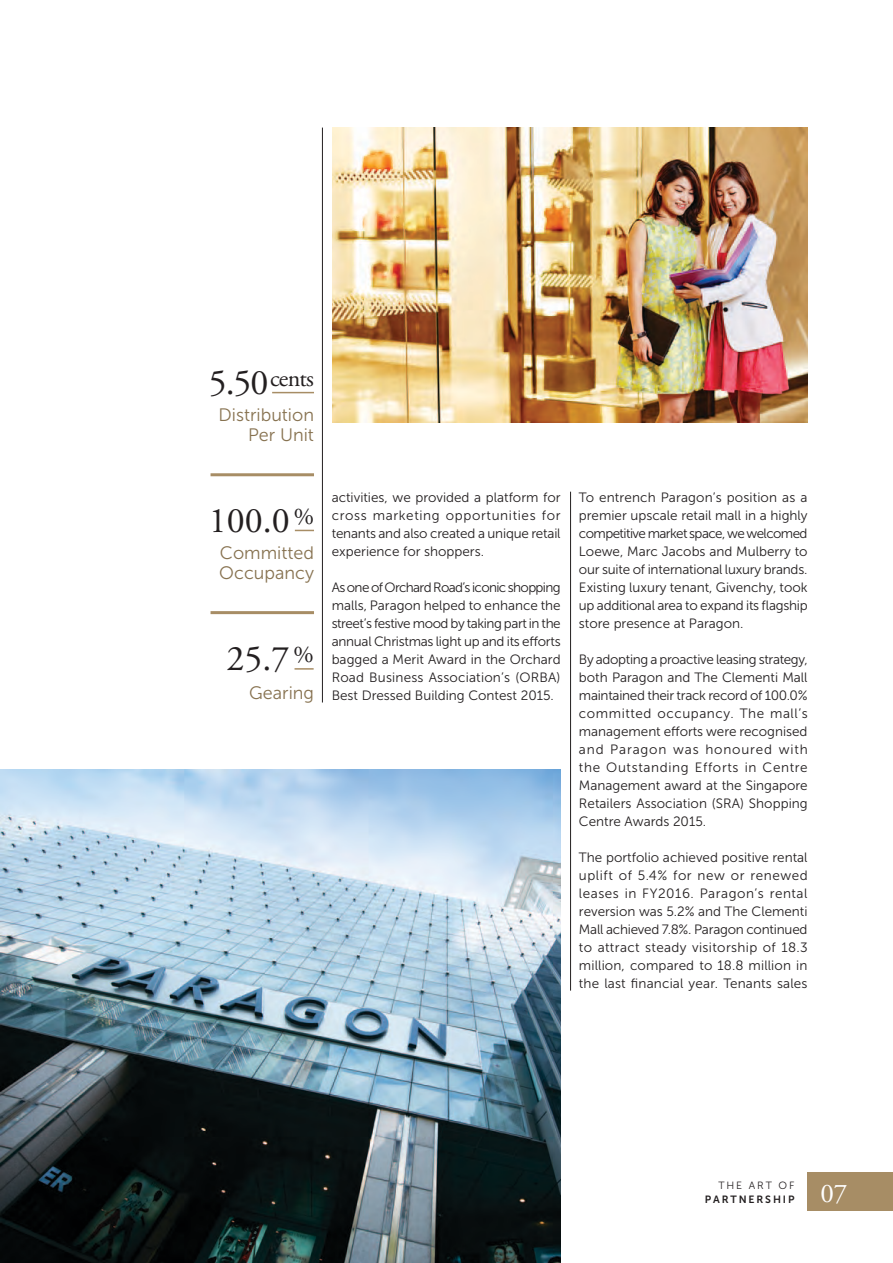
<style>
.page{position:relative;width:893px;height:1263px;background:#fff}
.page>*{position:absolute;margin:0;border:0;box-sizing:border-box;transform-origin:0 0}
.t1{font:36px "Adobe Garamond Pro";color:#231f20}
.t2{font:27px "Adobe Garamond Pro";color:#fff}
.t3{font:24px "Adobe Garamond Pro";letter-spacing:-.03em;color:#231f20}
.t4{font:18px/19.5px "Museo Sans 300";color:#877250}
.t5{font:13.5px/18px "Museo Sans 300";color:#231f20;text-align:justify}
.t6{font:10.5px "Museo Sans 700";letter-spacing:.18em;color:#231f20}
.t7{font:10.5px "Museo Sans 300";letter-spacing:.18em;color:#231f20}
.s1{font-size:36px}
</style>
<div class="page">
<hr style="left:322px;top:128px;width:1px;height:574px;background:#231f20">
<hr style="left:570px;top:492px;width:1px;height:498px;background:#231f20">
<hr style="left:211px;top:611px;width:103px;height:3px;background:#a78d65">
<hr style="left:211px;top:473px;width:103px;height:3px;background:#a78d65">
<svg style="left:295px;top:530px;width:19px;height:1px"></svg>
<hr style="left:294px;top:668px;width:20px;height:2px;background:#a78d65">
<hr style="left:272px;top:392px;width:42px;height:1px;background:#a78d65">
<img style="left:0;top:770px;width:561px;height:493px">
<img style="left:333px;top:128px;width:474px;height:294px">
<div style="left:808px;top:1172px;width:85px;height:39px;background:#a78d65"></div>
<h3 class="t3" style="left:209px;top:364px;width:107px"><span class="s1">5.50</span> cents</h3>
<h3 class="t4" style="left:219px;top:405px;width:97px;text-align:right">Distribution<br>Per U nit</h3>
<h1 class="t1" style="left:209px;top:499px;width:107px">100.0 <sup>%</sup></h1>
<h3 class="t4" style="left:219px;top:543px;width:96px">Committed<br>Occupancy</h3>
<h1 class="t1" style="left:226px;top:636px;width:89px">25.7 <sup>%</sup></h1>
<h3 class="t4" style="left:249px;top:683px;width:66px">Gearing</h3>
<p class="t5" style="left:332px;top:488px;width:230px">activities, we provided a platform for cross marketing opportunities for tenants and also created a unique retail experience for shoppers.</p>
<p class="t5" style="left:332px;top:578px;width:231px">As one of Orchard Road’s iconic shopping malls, Paragon helped to enhance the street’s festive mood by taking part in the annual Christmas light up and its efforts bagged a Merit Award in the Orchard Road Business Association’s (ORBA)<br>Best Dressed Building Contest 2015.</p>
<p class="t5" style="left:579px;top:488px;width:230px">To entrench Paragon’s position as a premier upscale retail mall in a highly competitive market space, we welcomed Loewe, Marc Jacobs and Mulberry to our suite of international luxury brands.<br>Existing luxury tenant, Givenchy, took up additional area to expand its flagship store presence at Paragon.</p>
<p class="t5" style="left:579px;top:650px;width:230px">By adopting a proactive leasing strategy, both Paragon and The Clementi Mall maintained their track record of 100.0% committed occupancy. The mall’s management efforts were recognised and Paragon was honoured with the Outstanding Efforts in Centre Management award at the Singapore Retailers Association (SRA) Shopping Centre Awards 2015.</p>
<p class="t5" style="left:579px;top:848px;width:230px">The portfolio achieved positive rental uplift of 5.4% for new or renewed leases in FY2016. Paragon’s rental reversion was 5.2% and The Clementi Mall achieved 7.8%. Paragon continued to attract steady visitorship of 18.3 million, compared to 18.8 million in the last financial year. Tenants sales</p>
<p class="t7" style="left:718px;top:1180px;width:77px">THE ART OF</p>
<p class="t6" style="left:705px;top:1193px;width:43px">PAR TNER</p>
<p class="t6" style="left:765px;top:1193px;width:31px">SH IP</p>
<h2 class="t2" style="left:820px;top:1177px;width:28px">07</h2>
</div>
